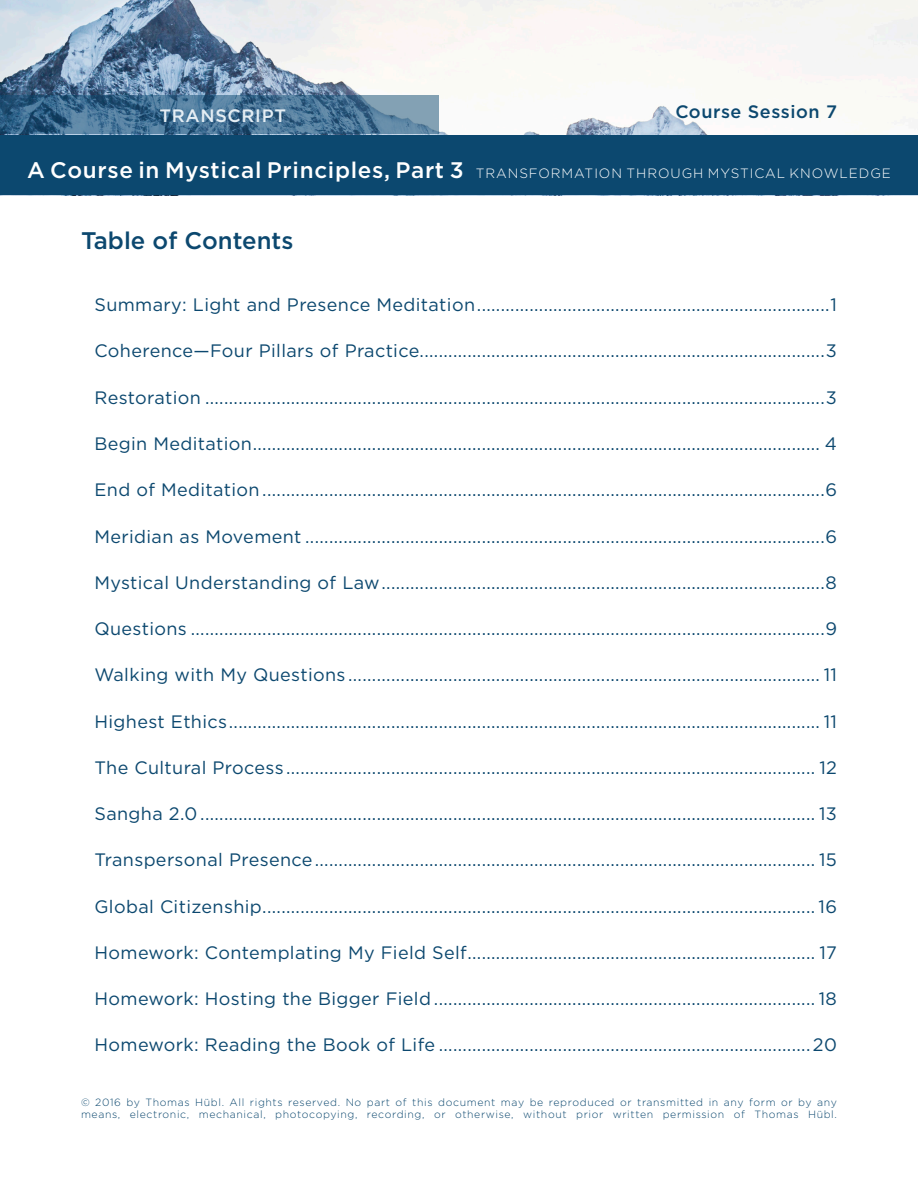
<style>
.page{position:relative;width:918px;height:1188px;background:#fff}
.page>*{position:absolute;margin:0;border:0;box-sizing:border-box;transform-origin:0 0}
.t1{font:500 24px "Gotham";color:#0c486f}
.t2{font:18px "Gotham";letter-spacing:.02em;color:#0c486f}
.t3{font:500 18px "Gotham";letter-spacing:.03em;color:#0c486f}
.t4{font:500 18px "Gotham";letter-spacing:.04em;color:#e5eef4}
.t5{font:300 13.5px "Gotham";letter-spacing:.07em;color:#fff}
.t6{font:300 10.5px/12px "Gotham";letter-spacing:.06em;color:#0c486f}
.s1{font-weight:500;font-size:22.5px}
</style>
<div class="page">
<img style="left:0;top:0;width:918px;height:135px">
<div style="left:0;top:135px;width:918px;height:60px;background:#0c486f"></div>
<svg style="left:0;top:96px;width:439px;height:38px;background:#487394"></svg>
<p class="t4" style="left:159px;top:104px;width:128px">TRANSCRIPT</p>
<p class="t3" style="left:675px;top:99px;width:163px">Course Session 7</p>
<p class="t5" style="left:27px;top:164px;width:865px"><span class="s1">A Course in Mystical Principles, Part 3</span> TRANSFORMATION THROUGH MYSTICAL KNOWLEDGE</p>
<h1 class="t1" style="left:81px;top:225px;width:214px">Table of Contents</h1>
<p class="t2" style="left:94px;top:293px;width:744px">Summary: Light and Presence Meditation..........................................................................1</p>
<p class="t2" style="left:94px;top:340px;width:744px">Coherence—Four Pillars of Practice.....................................................................................3</p>
<p class="t2" style="left:94px;top:386px;width:744px">Restoration ..................................................................................................................................3</p>
<p class="t2" style="left:94px;top:432px;width:744px">Begin Meditation....................................................................................................................... 4</p>
<p class="t2" style="left:94px;top:478px;width:744px">End of Meditation......................................................................................................................6</p>
<p class="t2" style="left:94px;top:525px;width:744px">Meridian as Movement .............................................................................................................6</p>
<p class="t2" style="left:94px;top:571px;width:744px">Mystical Understanding of Law.............................................................................................8</p>
<p class="t2" style="left:94px;top:617px;width:744px">Questions .....................................................................................................................................9</p>
<p class="t2" style="left:94px;top:663px;width:744px">Walking with My Questions ................................................................................................... 11</p>
<p class="t2" style="left:94px;top:710px;width:744px">Highest Ethics............................................................................................................................ 11</p>
<p class="t2" style="left:94px;top:756px;width:744px">The Cultural Process ............................................................................................................... 12</p>
<p class="t2" style="left:94px;top:802px;width:744px">Sangha 2.0 ................................................................................................................................. 13</p>
<p class="t2" style="left:94px;top:848px;width:744px">Transpersonal Presence......................................................................................................... 15</p>
<p class="t2" style="left:94px;top:895px;width:744px">Global Citizenship.................................................................................................................... 16</p>
<p class="t2" style="left:94px;top:941px;width:744px">Homework: Contemplating My Field Self......................................................................... 17</p>
<p class="t2" style="left:94px;top:987px;width:744px">Homework: Hosting the Bigger Field................................................................................ 18</p>
<p class="t2" style="left:94px;top:1033px;width:744px">Homework: Reading the Book of Life ..............................................................................20</p>
<p class="t6" style="left:81px;top:1096px;width:758px">© 2016 by Thomas Hübl. All rights reserved. No part of this document may be reproduced or transmitted in any form or by any means, electronic, mechanical, photocopying, recording, or otherwise, without prior written permission of Thomas Hübl.</p>
</div>
